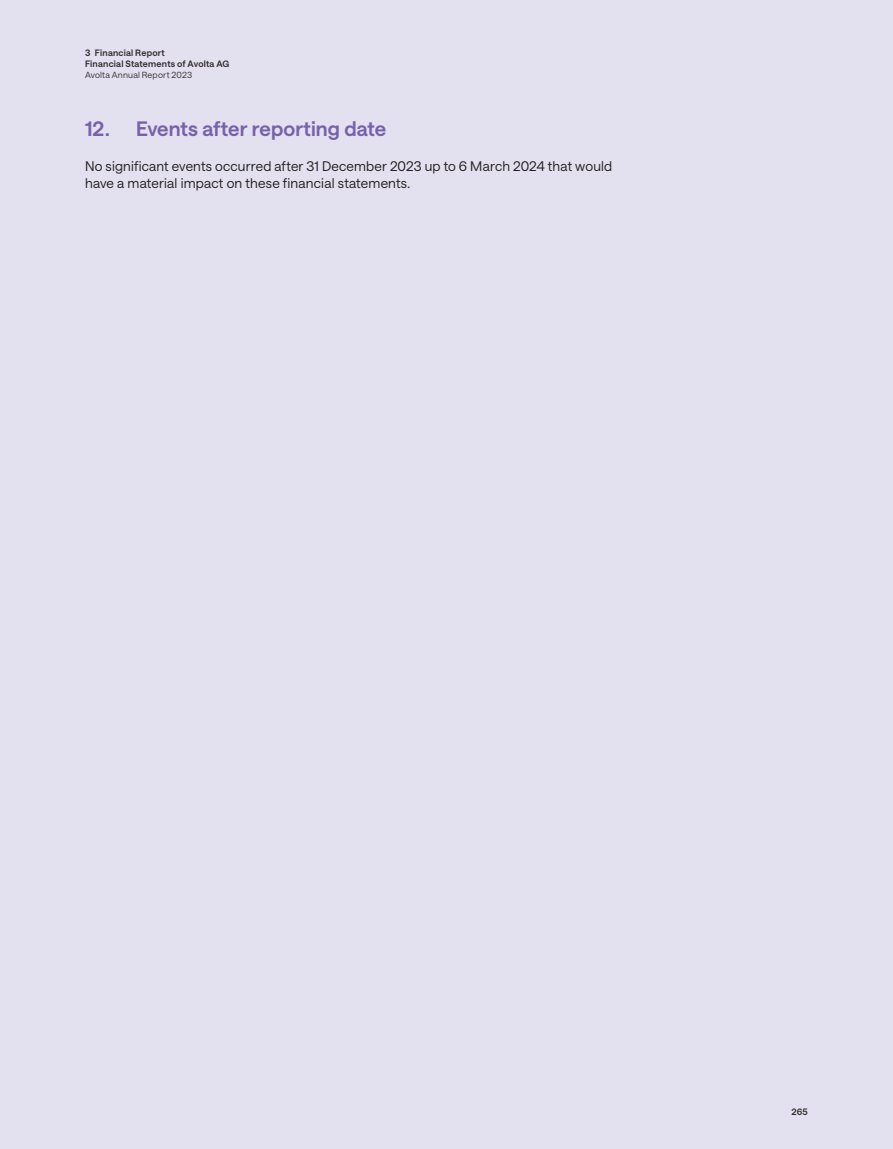
<style>
.page{position:relative;width:893px;height:1149px;background:#fff}
.page>*{position:absolute;margin:0;border:0;box-sizing:border-box;transform-origin:0 0}
.t1{font:600 20.25px "Saans";letter-spacing:.005em;color:#7662ab}
.t2{font:13.5px/17.2px "Saans";letter-spacing:.015em;color:#231f20}
.t3{font:600 9px/11.2px "Saans";letter-spacing:.025em;color:#373033}
.t4{font:8.7px "Saans";letter-spacing:.025em;color:#373033}
</style>
<div class="page">
<div style="left:0;top:0;width:893px;height:1148px;background:#e3e0ef"></div>
<p class="t3" style="left:85px;top:46px;width:146px">3 Financial Report<br>Financial Statements of Avolta AG</p>
<p class="t4" style="left:85px;top:69px;width:109px">Avolta Annual Report 2023</p>
<p class="t3" style="left:85px;top:57px;width:151px">Consolidated Fina cial Statements</p>
<h1 class="t1" style="left:85px;top:114px;width:303px">12. Events after reporting date</h1>
<p class="t2" style="left:85px;top:156px;width:529px">No significant events occurred after 31 December 2023 up to 6 March 2024 that would have a material impact on these financial statements.</p>
<p class="t3" style="left:791px;top:1105px;width:18px">265</p>
</div>
